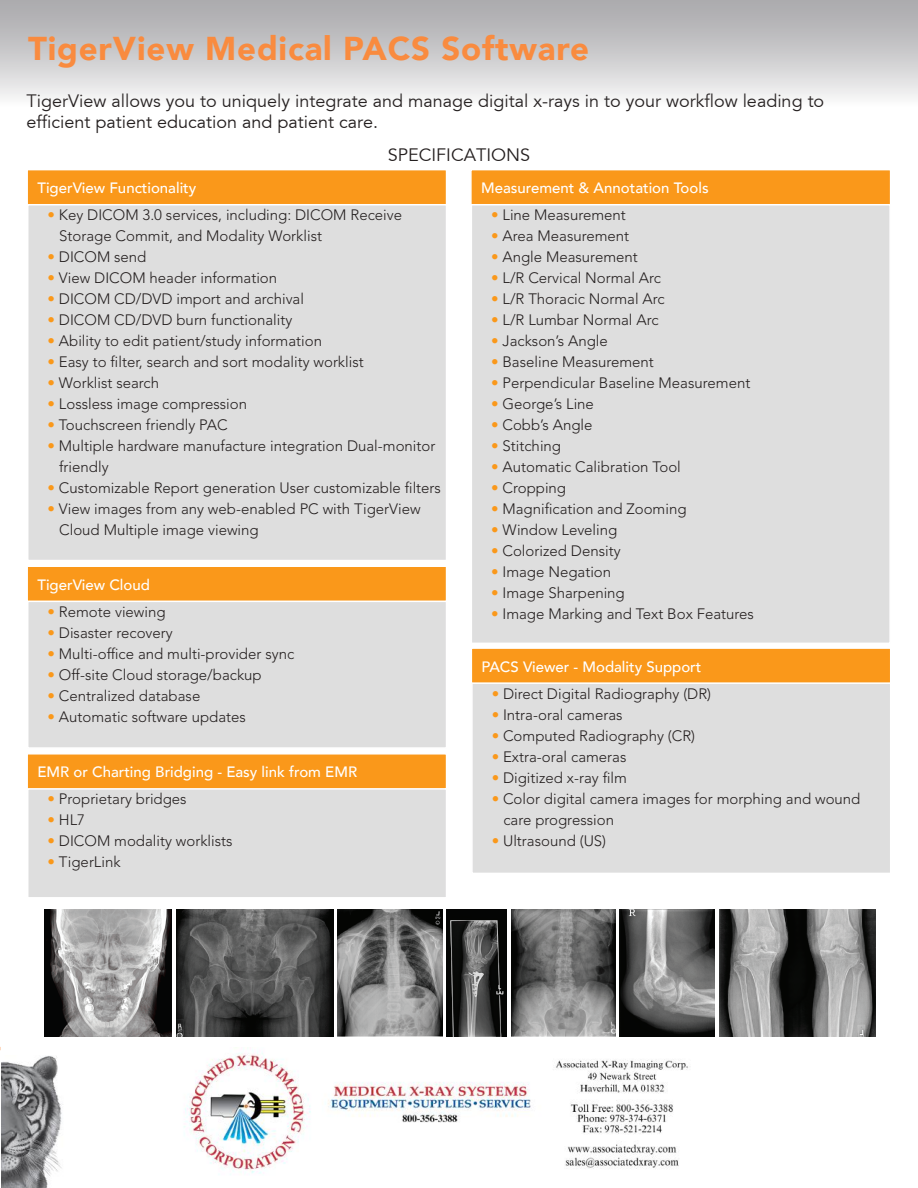
<style>
.page{position:relative;width:918px;height:1188px;background:#fff}
.page>*{position:absolute;margin:0;border:0;box-sizing:border-box;transform-origin:0 0}
.t1{font:900 33px "Avenir";letter-spacing:.025em;color:#f98b3f}
.t2{font:18px/21.6px "Avenir";color:#241f1f}
.t3{font:300 15px/21px "Avenir LT Std";color:#241f1f}
.t4{font:500 15px "Avenir";color:#fff}
.s1{color:#fa981a}
</style>
<div class="page">
<div style="left:26px;top:169px;width:421px;height:36px;background:#fa981a;border:2px solid #fff"></div>
<div style="left:471px;top:647px;width:420px;height:37px;background:#fa981a;border:2px solid #fff"></div>
<div style="left:26px;top:566px;width:421px;height:36px;background:#fa981a;border:2px solid #fff"></div>
<div style="left:26px;top:753px;width:421px;height:37px;background:#fa981a;border:2px solid #fff"></div>
<div style="left:470px;top:169px;width:421px;height:36px;background:#fa981a;border:2px solid #fff"></div>
<div style="left:27px;top:204px;width:420px;height:357px;background:#dedede;border:2px solid #fff"></div>
<div style="left:471px;top:682px;width:420px;height:192px;background:#dedede;border:2px solid #fff"></div>
<div style="left:27px;top:601px;width:420px;height:148px;background:#dedede;border:2px solid #fff"></div>
<div style="left:27px;top:788px;width:420px;height:111px;background:#dedede;border:2px solid #fff"></div>
<div style="left:471px;top:204px;width:420px;height:440px;background:#dedede;border:2px solid #fff"></div>
<img style="left:447px;top:909px;width:59px;height:128px">
<img style="left:620px;top:909px;width:95px;height:128px">
<img style="left:44px;top:909px;width:128px;height:128px">
<img style="left:719px;top:909px;width:157px;height:128px">
<img style="left:177px;top:909px;width:156px;height:128px">
<img style="left:338px;top:909px;width:104px;height:128px">
<img style="left:511px;top:909px;width:105px;height:128px">
<div style="left:0;top:0;width:918px;height:106px;background:linear-gradient(to bottom,#a5a4a7,#f6f6f6)"></div>
<img style="left:2px;top:1056px;width:60px;height:132px">
<img style="left:184px;top:1051px;width:504px;height:124px">
<h1 class="t1" style="left:28px;top:20px;width:563px">TigerView Medical PACS Software</h1>
<p class="t2" style="left:26px;top:90px;width:799px">TigerView allows you to uniquely integrate and manage digital x-rays in to your workflow leading to efficient patient education and patient care.</p>
<p class="t4" style="left:37px;top:175px;width:160px">TigerView Functionality</p>
<p class="t2" style="left:388px;top:145px;width:144px">SPECIFICATIONS</p>
<p class="t4" style="left:481px;top:175px;width:229px">Measurement &amp; Annotation Tools</p>
<p class="t3" style="left:59px;top:205px;width:344px;text-indent:-12px"><span class="s1">•</span> Key DICOM 3.0 services, including: DICOM Receive<br>Storage Commit, and Modality Worklist</p>
<p class="t3" style="left:48px;top:247px;width:100px"><span class="s1">•</span> DICOM send</p>
<p class="t3" style="left:48px;top:268px;width:231px"><span class="s1">•</span> View DICOM header information</p>
<p class="t3" style="left:48px;top:289px;width:258px"><span class="s1">•</span> DICOM CD/DVD import and archival</p>
<p class="t3" style="left:48px;top:310px;width:246px"><span class="s1">•</span> DICOM CD/DVD burn functionality</p>
<p class="t3" style="left:48px;top:331px;width:276px"><span class="s1">•</span> Ability to edit patient/study information</p>
<p class="t3" style="left:48px;top:352px;width:318px"><span class="s1">•</span> Easy to filter, search and sort modality worklist</p>
<p class="t3" style="left:48px;top:373px;width:113px"><span class="s1">•</span> Worklist search</p>
<p class="t3" style="left:48px;top:394px;width:201px"><span class="s1">•</span> Lossless image compression</p>
<p class="t3" style="left:48px;top:415px;width:182px"><span class="s1">•</span> Touchscreen friendly PAC</p>
<p class="t3" style="left:59px;top:436px;width:378px;text-indent:-12px"><span class="s1">•</span> Multiple hardware manufacture integration Dual-monitor friendly</p>
<p class="t3" style="left:48px;top:478px;width:395px"><span class="s1">•</span> Customizable Report generation User customizable filters</p>
<p class="t3" style="left:59px;top:499px;width:363px;text-indent:-12px"><span class="s1">•</span> View images from any web-enabled PC with TigerView<br>Cloud Multiple image viewing</p>
<p class="t4" style="left:37px;top:572px;width:114px">TigerView Cloud</p>
<p class="t3" style="left:48px;top:601px;width:120px"><span class="s1">•</span> Remote viewing</p>
<p class="t3" style="left:48px;top:622px;width:127px"><span class="s1">•</span> Disaster recovery</p>
<p class="t3" style="left:48px;top:643px;width:248px"><span class="s1">•</span> Multi-office and multi-provider sync</p>
<p class="t3" style="left:48px;top:664px;width:216px"><span class="s1">•</span> Off-site Cloud storage/backup</p>
<p class="t3" style="left:48px;top:685px;width:154px"><span class="s1">•</span> Centralized database</p>
<p class="t3" style="left:48px;top:706px;width:200px"><span class="s1">•</span> Automatic software updates</p>
<p class="t4" style="left:37px;top:759px;width:321px">EMR or Charting Bridging - Easy link from EMR</p>
<p class="t3" style="left:48px;top:789px;width:141px"><span class="s1">•</span> Proprietary bridges</p>
<p class="t3" style="left:48px;top:810px;width:39px"><span class="s1">•</span> HL7</p>
<p class="t3" style="left:48px;top:831px;width:187px"><span class="s1">•</span> DICOM modality worklists</p>
<p class="t3" style="left:48px;top:852px;width:75px"><span class="s1">•</span> TigerLink</p>
<p class="t3" style="left:491px;top:205px;width:136px"><span class="s1">•</span> Line Measurement</p>
<p class="t3" style="left:491px;top:226px;width:140px"><span class="s1">•</span> Area Measurement</p>
<p class="t3" style="left:491px;top:247px;width:148px"><span class="s1">•</span> Angle Measurement</p>
<p class="t3" style="left:491px;top:268px;width:172px"><span class="s1">•</span> L/R Cervical Normal Arc</p>
<p class="t3" style="left:491px;top:289px;width:175px"><span class="s1">•</span> L/R Thoracic Normal Arc</p>
<p class="t3" style="left:491px;top:310px;width:169px"><span class="s1">•</span> L/R Lumbar Normal Arc</p>
<p class="t3" style="left:491px;top:331px;width:118px"><span class="s1">•</span> Jackson’s Angle</p>
<p class="t3" style="left:491px;top:352px;width:164px"><span class="s1">•</span> Baseline Measurement</p>
<p class="t3" style="left:491px;top:373px;width:261px"><span class="s1">•</span> Perpendicular Baseline Measurement</p>
<p class="t3" style="left:491px;top:394px;width:104px"><span class="s1">•</span> George’s Line</p>
<p class="t3" style="left:491px;top:415px;width:103px"><span class="s1">•</span> Cobb’s Angle</p>
<p class="t3" style="left:491px;top:436px;width:71px"><span class="s1">•</span> Stitching</p>
<p class="t3" style="left:491px;top:457px;width:191px"><span class="s1">•</span> Automatic Calibration Tool</p>
<p class="t3" style="left:491px;top:478px;width:77px"><span class="s1">•</span> Cropping</p>
<p class="t3" style="left:491px;top:499px;width:197px"><span class="s1">•</span> Magnification and Zooming</p>
<p class="t3" style="left:491px;top:520px;width:128px"><span class="s1">•</span> Window Leveling</p>
<p class="t3" style="left:491px;top:541px;width:131px"><span class="s1">•</span> Colorized Density</p>
<p class="t3" style="left:491px;top:562px;width:122px"><span class="s1">•</span> Image Negation</p>
<p class="t3" style="left:491px;top:583px;width:135px"><span class="s1">•</span> Image Sharpening</p>
<p class="t3" style="left:491px;top:604px;width:264px"><span class="s1">•</span> Image Marking and Text Box Features</p>
<p class="t4" style="left:482px;top:653px;width:221px">PACS Viewer - Modality Support</p>
<p class="t3" style="left:492px;top:683px;width:221px"><span class="s1">•</span> Direct Digital Radiography (DR)</p>
<p class="t3" style="left:492px;top:704px;width:132px"><span class="s1">•</span> Intra-oral cameras</p>
<p class="t3" style="left:492px;top:725px;width:205px"><span class="s1">•</span> Computed Radiography (CR)</p>
<p class="t3" style="left:492px;top:746px;width:136px"><span class="s1">•</span> Extra-oral cameras</p>
<p class="t3" style="left:492px;top:767px;width:137px"><span class="s1">•</span> Digitized x-ray film</p>
<p class="t3" style="left:503px;top:788px;width:359px;text-indent:-12px"><span class="s1">•</span> Color digital camera images for morphing and wound care progression</p>
<p class="t3" style="left:492px;top:830px;width:116px"><span class="s1">•</span> Ultrasound (US)</p>
</div>
